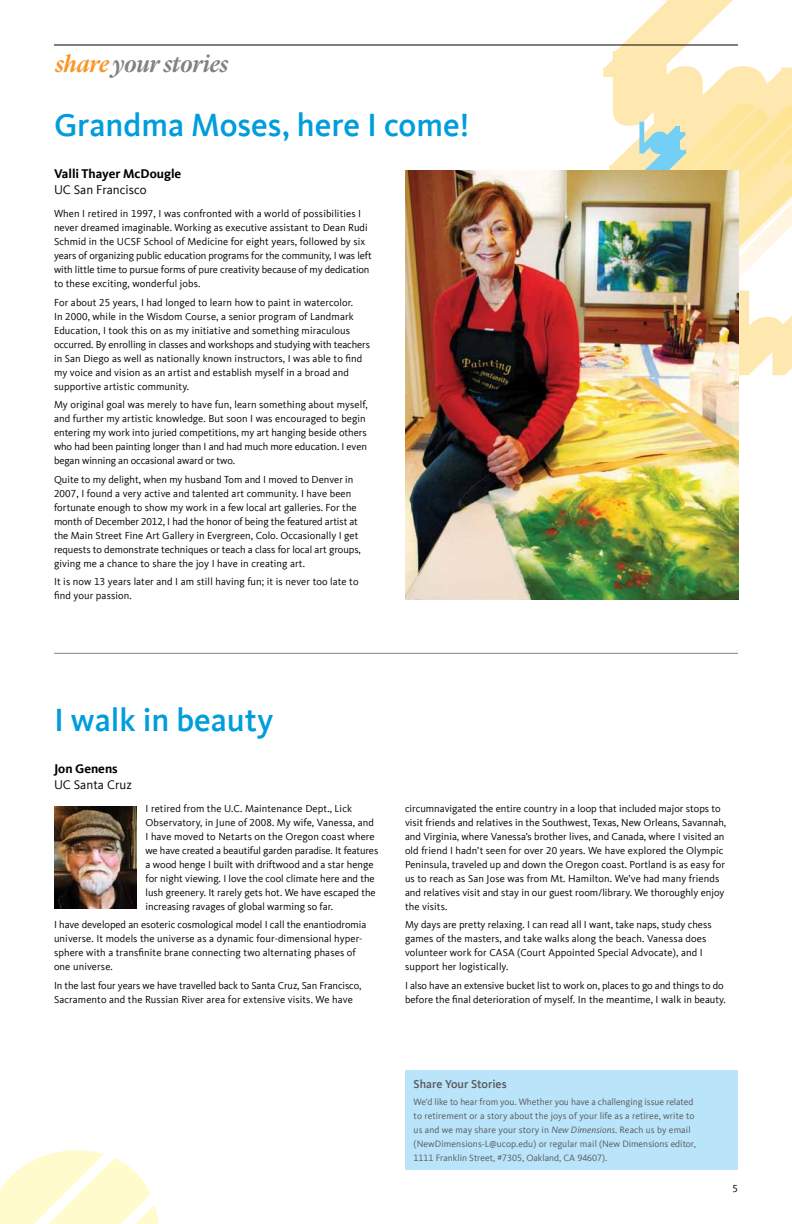
<style>
.page{position:relative;width:792px;height:1224px;background:#fff}
.page>*{position:absolute;margin:0;border:0;box-sizing:border-box;transform-origin:0 0}
.t1{font:500 33px "Kievit Offc Pro";color:#009ddc}
.t2{font:italic 500 24px "Lyon Display";color:#808285}
.t3{font:700 13px "Kievit Offc Pro";color:#000}
.t4{font:13px "Kievit Offc Pro";color:#000}
.t5{font:500 12px "Kievit Offc Pro";color:#58595b}
.t6{font:10.5px/14px "Kievit Offc Pro";letter-spacing:.005em;color:#000}
.t7{font:9.5px/14px "Kievit Offc Pro";letter-spacing:.005em;color:#58595b}
.s1{color:#f89728}
.s2{font-style:italic}
</style>
<div class="page">
<svg style="left:0;top:1150px;width:159px;height:74px"></svg>
<svg style="left:603px;top:0;width:189px;height:170px;fill:#fee8b0"></svg>
<svg style="left:738px;top:306px;width:54px;height:100px"></svg>
<svg style="left:611px;top:104px;width:181px;height:202px"></svg>
<img style="left:405px;top:170px;width:333px;height:430px">
<hr style="left:54px;top:45px;width:684px;height:1px;background:#000">
<img style="left:54px;top:807px;width:82px;height:101px">
<div style="left:405px;top:1071px;width:333px;height:99px;background:#bae4f9"></div>
<hr style="left:54px;top:653px;width:684px;height:1px;background:#808285">
<h2 class="t2" style="left:55px;top:46px;width:174px"><span class="s1">share</span> your stories</h2>
<h1 class="t1" style="left:54px;top:105px;width:417px">Grandma Moses, here I come!</h1>
<p class="t3" style="left:54px;top:166px;width:129px">Valli Thayer McDougle</p>
<p class="t4" style="left:54px;top:182px;width:94px">UC San Francisco</p>
<p class="t6" style="left:54px;top:207px;width:319px">When I retired in 1997, I was confronted with a world of possibilities I never dreamed imaginable. Working as executive assistant to Dean Rudi Schmid in the UCSF School of Medicine for eight years, followed by six years of organizing public education programs for the community, I was left with little time to pursue forms of pure creativity because of my dedication to these exciting, wonderful jobs.</p>
<p class="t6" style="left:54px;top:295px;width:318px">For about 25 years, I had longed to learn how to paint in watercolor.<br>In 2000, while in the Wisdom Course, a senior program of Landmark Education, I took this on as my initiative and something miraculous occurred. By enrolling in classes and workshops and studying with teachers in San Diego as well as nationally known instructors, I was able to find my voice and vision as an artist and establish myself in a broad and supportive artistic community.</p>
<p class="t6" style="left:54px;top:398px;width:315px">My original goal was merely to have fun, learn something about myself, and further my artistic knowledge. But soon I was encouraged to begin entering my work into juried competitions, my art hanging beside others who had been painting longer than I and had much more education. I even began winning an occasional award or two.</p>
<p class="t6" style="left:54px;top:472px;width:308px">Quite to my delight, when my husband Tom and I moved to Denver in 2007, I found a very active and talented art community. I have been fortunate enough to show my work in a few local art galleries. For the month of December 2012, I had the honor of being the featured artist at the Main Street Fine Art Gallery in Evergreen, Colo. Occasionally I get requests to demonstrate techniques or teach a class for local art groups, giving me a chance to share the joy I have in creating art.</p>
<p class="t6" style="left:54px;top:575px;width:306px">It is now 13 years later and I am still having fun; it is never too late to find your passion.</p>
<h1 class="t1" style="left:54px;top:700px;width:221px">I walk in beauty</h1>
<p class="t3" style="left:54px;top:761px;width:65px">Jon Genens</p>
<p class="t4" style="left:54px;top:777px;width:79px">UC Santa Cruz</p>
<p class="t6" style="left:145px;top:801px;width:234px">I retired from the U.C. Maintenance Dept., Lick Observatory, in June of 2008. My wife, Vanessa, and I have moved to Netarts on the Oregon coast where we have created a beautiful garden paradise. It features a wood henge I built with driftwood and a star henge for night viewing. I love the cool climate here and the lush greenery. It rarely gets hot. We have escaped the increasing ravages of global warming so far.</p>
<p class="t6" style="left:54px;top:918px;width:314px">I have developed an esoteric cosmological model I call the enantiodromia universe. It models the universe as a dynamic four-dimensional hyper&shy;sphere with a transfinite brane connecting two alternating phases of one universe.</p>
<p class="t6" style="left:54px;top:978px;width:309px">In the last four years we have travelled back to Santa Cruz, San Francisco,<br>Sacramento and the Russian River area for extensive visits. We have</p>
<p class="t6" style="left:405px;top:801px;width:323px">circumnavigated the entire country in a loop that included major stops to visit friends and relatives in the Southwest, Texas, New Orleans, Savannah, and Virginia, where Vanessa’s brother lives, and Canada, where I visited an old friend I hadn’t seen for over 20 years. We have explored the Olympic Peninsula, traveled up and down the Oregon coast. Portland is as easy for us to reach as San Jose was from Mt. Hamilton. We’ve had many friends and relatives visit and stay in our guest room/library. We thoroughly enjoy the visits.</p>
<p class="t6" style="left:405px;top:918px;width:308px">My days are pretty relaxing. I can read all I want, take naps, study chess games of the masters, and take walks along the beach. Vanessa does volunteer work for CASA (Court Appointed Special Advocate), and I support her logistically.</p>
<p class="t6" style="left:405px;top:978px;width:322px">I also have an extensive bucket list to work on, places to go and things to do before the final deterioration of myself. In the meantime, I walk in beauty.</p>
<p class="t5" style="left:414px;top:1077px;width:95px">Share Your Stories</p>
<p class="t7" style="left:414px;top:1095px;width:284px">We’d like to hear from you. Whether you have a challenging issue related to retirement or a story about the joys of your life as a retiree, write to us and we may share your story in <span class="s2">New Dimensions</span>. Reach us by email (NewDimensions-L@ucop.edu) or regular mail (New Dimensions editor, 1111 Franklin Street, #7305, Oakland, CA 94607).</p>
<p class="t6" style="left:732px;top:1182px;width:7px">5</p>
</div>
